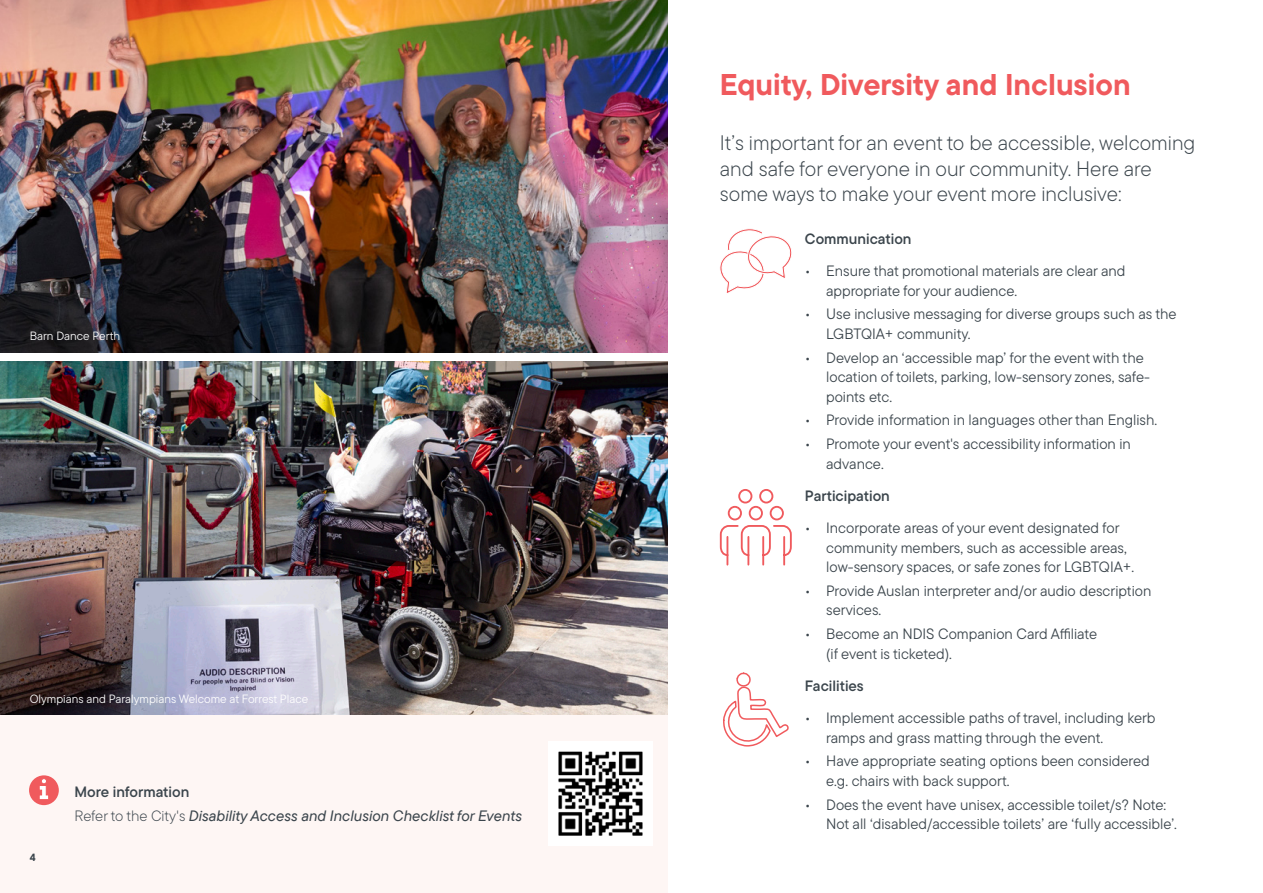
<style>
.page{position:relative;width:1263px;height:893px;background:#fff}
.page>*{position:absolute;margin:0;border:0;box-sizing:border-box;transform-origin:0 0}
.Heading_1{font:700 30px "TT Commons Pro";color:#f05a5d}
.Intro_Paragraph{font:300 21px/25.5px "TT Commons Pro";color:#3b454c}
.t1{font:15px/19.5px "TT Commons Pro";color:#3b454c}
.Intro_Copy___Pull_Out__20pt{font:italic 500 15px "TT Commons Pro";color:#3b454c}
.Body{font:15px "TT Commons Pro Db";color:#3b454c}
.Body-2{font:12px "TT Commons Pro";color:#fff}
.t2{font:700 10.5px "TT Commons Pro";color:#3b454c}
.s1{font-weight:300;font-style:normal}
</style>
<div class="page">
<div style="left:0;top:575px;width:668px;height:318px;background:#fef6f4"></div>
<img style="left:0;top:361px;width:668px;height:353px">
<img style="left:0;top:0;width:668px;height:353px">
<svg style="left:720px;top:228px;width:72px;height:65px"></svg>
<svg style="left:719px;top:489px;width:73px;height:77px"></svg>
<div style="left:29px;top:775px;width:30px;height:30px;background:#f05a5d;border-radius:50%"></div>
<svg style="left:39px;top:779px;width:10px;height:21px"></svg>
<svg style="left:723px;top:672px;width:66px;height:75px"></svg>
<img style="left:549px;top:741px;width:104px;height:105px">
<p class="Body-2" style="left:30px;top:327px;width:92px">Barn Dance Perth</p>
<p class="Body-2" style="left:30px;top:690px;width:280px">Olympians and Paralympians Welcome at Forrest Place</p>
<p class="t2" style="left:30px;top:850px;width:7px">4</p>
<p class="Body" style="left:74px;top:781px;width:116px">More information</p>
<p class="Intro_Copy___Pull_Out__20pt" style="left:74px;top:805px;width:449px"><span class="s1">Refer to the City's</span> Disability Access and Inclusion Checklist for Events</p>
<p class="Heading_1" style="left:720px;top:62px;width:412px">Equity, Diversity and Inclusion</p>
<p class="Intro_Paragraph" style="left:720px;top:130px;width:477px">It’s important for an event to be accessible, welcoming and safe for everyone in our community. Here are some ways to make your event more inclusive:</p>
<p class="Body" style="left:805px;top:227px;width:108px">Communication</p>
<p class="t1" style="left:826px;top:261px;width:301px;text-indent:-21px">• Ensure that promotional materials are clear and appropriate for your audience.</p>
<p class="t1" style="left:826px;top:304px;width:352px;text-indent:-21px">• Use inclusive messaging for diverse groups such as the<br>LGBTQIA+ community.</p>
<p class="t1" style="left:826px;top:347px;width:325px;text-indent:-21px">• Develop an ‘accessible map’ for the event with the location of toilets, parking, low-sensory zones, safe&shy;points etc.</p>
<p class="t1" style="left:805px;top:410px;width:354px">• Provide information in languages other than English.</p>
<p class="t1" style="left:826px;top:434px;width:306px;text-indent:-21px">• Promote your event's accessibility information in advance.</p>
<p class="Body" style="left:805px;top:484px;width:86px">Participation</p>
<p class="t1" style="left:826px;top:518px;width:309px;text-indent:-21px">• Incorporate areas of your event designated for community members, such as accessible areas, low-sensory spaces, or safe zones for LGBTQIA+.</p>
<p class="t1" style="left:826px;top:581px;width:327px;text-indent:-21px">• Provide Auslan interpreter and/or audio description services.</p>
<p class="t1" style="left:826px;top:624px;width:273px;text-indent:-21px">• Become an NDIS Companion Card Affiliate (if event is ticketed).</p>
<p class="Body" style="left:805px;top:674px;width:60px">Facilities</p>
<p class="t1" style="left:826px;top:708px;width:331px;text-indent:-21px">• Implement accessible paths of travel, including kerb ramps and grass matting through the event.</p>
<p class="t1" style="left:826px;top:751px;width:325px;text-indent:-21px">• Have appropriate seating options been considered e.g. chairs with back support.</p>
<p class="t1" style="left:826px;top:795px;width:352px;text-indent:-21px">• Does the event have unisex, accessible toilet/s? Note:<br>Not all ‘disabled/accessible toilets’ are ‘fully accessible’.</p>
</div>
